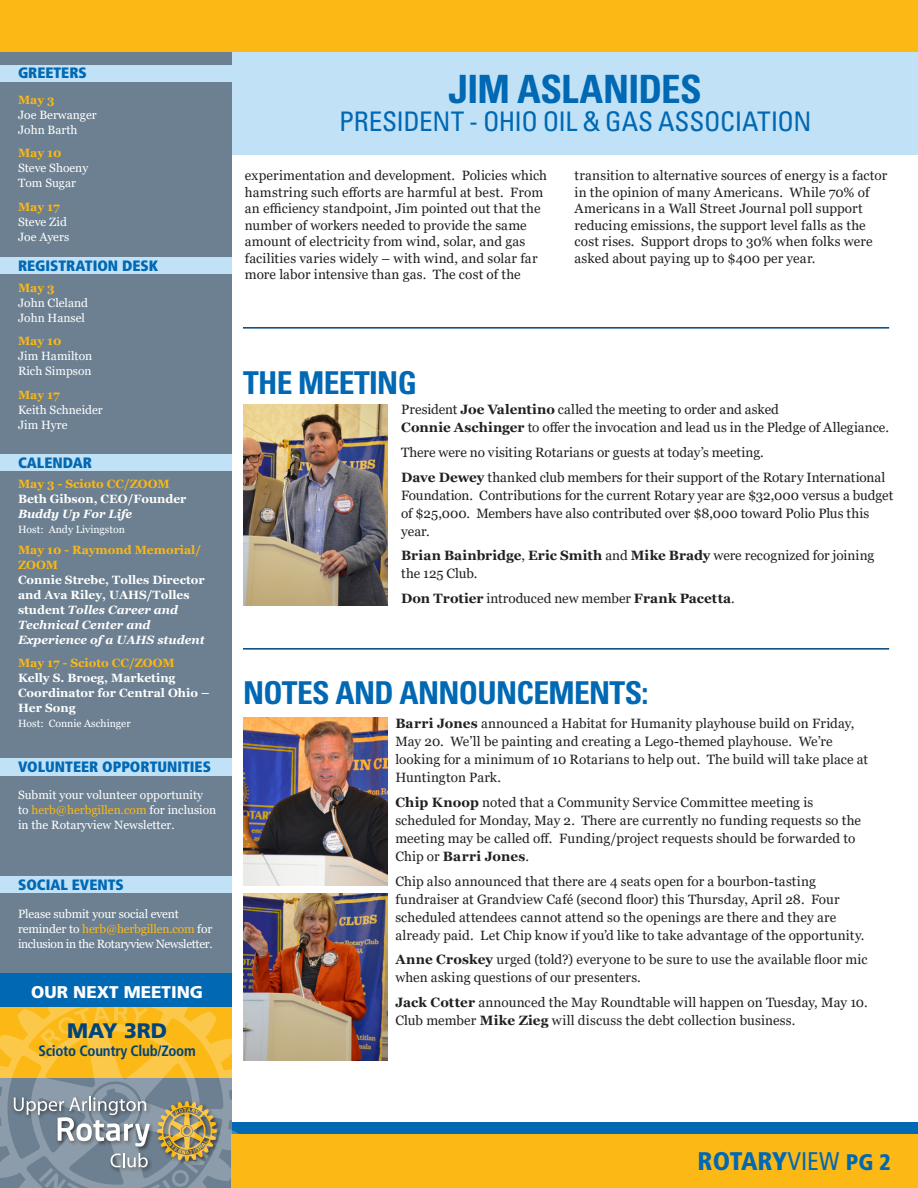
<style>
.page{position:relative;width:918px;height:1188px;background:#fff}
.page>*{position:absolute;margin:0;border:0;box-sizing:border-box;transform-origin:0 0}
.t1{font:700 condensed 39px "Univers LT Std";letter-spacing:-.02em;color:#0168b3}
.t2{font:700 condensed 31.5px "Univers LT Std";letter-spacing:-.02em;color:#0168b3}
.t3{font:condensed 27px "Univers LT Std";letter-spacing:-.015em;color:#0168b3}
.t4{font:900 condensed 25.5px "Frutiger";letter-spacing:-.02em;color:#0168b3}
.t5{font:900 21px "Frutiger";color:#00447b}
.t6{font:900 16.95px "Frutiger";color:#fff}
.t7{font:900 condensed 15px "Frutiger";color:#0168b3}
.t8{font:700 condensed 15px "Frutiger";letter-spacing:-.02em;color:#00447b}
.t9{font:13.5px/18px "Georgia";letter-spacing:.005em;color:#231f20}
.t10{font:700 13.5px "Georgia";letter-spacing:.005em;color:#231f20}
.t11{font:12px/15px "Georgia";color:#fff}
.t12{font:700 12px/15px "Georgia";color:#fff}
.t13{font:10.5px "Georgia";color:#fff}
.s1{font-weight:700;color:#fcb814}
.s2{color:#fcb814}
.s3{font-style:italic}
.s4{font-weight:700}
.s5{font-weight:400}
.s6{font-size:22.5px}
</style>
<div class="page">
<div style="left:1px;top:0;width:917px;height:154px;background:#c1e2f6"></div>
<div style="left:231px;top:1122px;width:687px;height:39px;background:#0168b3"></div>
<div style="left:0;top:0;width:231px;height:1188px;background:#6c8091"></div>
<div style="left:0;top:876px;width:231px;height:17px;background:#c1e2f6"></div>
<div style="left:0;top:65px;width:231px;height:16px;background:#c1e2f6"></div>
<div style="left:0;top:257px;width:231px;height:17px;background:#c1e2f6"></div>
<div style="left:0;top:454px;width:231px;height:16px;background:#c1e2f6"></div>
<div style="left:0;top:758px;width:231px;height:18px;background:#c1e2f6"></div>
<svg style="left:0;top:973px;width:239px;height:215px"></svg>
<div style="left:0;top:973px;width:231px;height:34px;background:#0168b3"></div>
<div style="left:0;top:0;width:918px;height:52px;background:#fcb814"></div>
<div style="left:231px;top:1134px;width:687px;height:54px;background:#fcb814"></div>
<img style="left:243px;top:404px;width:144px;height:202px">
<hr style="left:243px;top:648px;width:646px;height:2px;background:#00447b">
<hr style="left:243px;top:327px;width:646px;height:2px;background:#00447b">
<img style="left:243px;top:893px;width:144px;height:168px">
<img style="left:243px;top:718px;width:144px;height:167px">
<p class="t7" style="left:18px;top:64px;width:70px">GREETERS</p>
<p class="t11" style="left:18px;top:92px;width:80px"><span class="s1">May 3<br></span>Joe Berwanger<br>John Barth</p>
<p class="t11" style="left:18px;top:146px;width:72px"><span class="s1">May 10<br></span>Steve Shoeny<br>Tom Sugar</p>
<p class="t11" style="left:18px;top:200px;width:53px"><span class="s1">May 17<br></span>Steve Zid<br>Joe Ayers</p>
<p class="t11" style="left:18px;top:280px;width:72px"><span class="s1">May 3<br></span>John Cleland<br>John Hansel</p>
<p class="t11" style="left:18px;top:334px;width:76px"><span class="s1">May 10<br></span>Jim Hamilton<br>Rich Simpson</p>
<p class="t11" style="left:18px;top:387px;width:86px"><span class="s1">May 17<br></span>Keith Schneider<br>Jim Hyre</p>
<p class="t7" style="left:18px;top:256px;width:142px">REGISTRATION DESK</p>
<p class="t7" style="left:18px;top:453px;width:76px">CALENDAR</p>
<p class="t12" style="left:18px;top:476px;width:170px"><span class="s2">May 3 - Scioto CC/ZOOM<br></span>Beth Gibson, CEO/Founder<br><span class="s3">Buddy Up For Life</span></p>
<p class="t13" style="left:18px;top:523px;width:108px">Host: Andy Livingston</p>
<p class="t12" style="left:18px;top:541px;width:188px"><span class="s2">May 10 - Raymond Memorial/<br>ZOOM<br></span>Connie Strebe, Tolles Director and Ava Riley, UAHS/Tolles student <span class="s3">Tolles Career and<br>Technical Center and<br>Experience of a UAHS student</span></p>
<p class="t12" style="left:18px;top:655px;width:193px"><span class="s2">May 17 - Scioto CC/ZOOM<br></span>Kelly S. Broeg, Marketing<br>Coordinator for Central Ohio –<br>Her Song</p>
<p class="t13" style="left:18px;top:717px;width:114px">Host: Connie Aschinger</p>
<p class="t7" style="left:18px;top:758px;width:195px">VOLUNTEER OPPORTUNITIES</p>
<p class="t11" style="left:18px;top:788px;width:200px">Submit your volunteer opportunity to <span class="s2">herb@herbgillen.com</span> for inclusion in the Rotaryview Newsletter.</p>
<p class="t7" style="left:18px;top:875px;width:107px">SOCIAL EVENTS</p>
<p class="t11" style="left:18px;top:907px;width:196px">Please submit your social event reminder to <span class="s2">herb@herbgillen.com</span> for inclusion in the Rotaryview Newsletter.</p>
<p class="t6" style="left:31px;top:982px;width:173px">OUR NEXT MEETING</p>
<p class="t5" style="left:67px;top:1018px;width:102px">MAY 3RD</p>
<p class="t8" style="left:39px;top:1042px;width:159px">Scioto Country Club/Zoom</p>
<p class="t1" style="left:449px;top:65px;width:255px">JIM ASLANIDES</p>
<p class="t3" style="left:339px;top:105px;width:474px">PRESIDENT - OHIO OIL &amp; GAS ASSOCIATION</p>
<p class="t9" style="left:245px;top:167px;width:304px;line-height:16.5px">experimentation and development. Policies which hamstring such efforts are harmful at best. From an efficiency standpoint, Jim pointed out that the number of workers needed to provide the same amount of electricity from wind, solar, and gas facilities varies widely – with wind, and solar far more labor intensive than gas. The cost of the</p>
<p class="t9" style="left:575px;top:167px;width:314px;line-height:16.5px">transition to alternative sources of energy is a factor in the opinion of many Americans. While 70% of Americans in a Wall Street Journal poll support reducing emissions, the support level falls as the cost rises. Support drops to 30% when folks were asked about paying up to $400 per year.</p>
<p class="t2" style="left:243px;top:363px;width:175px">THE MEETING</p>
<p class="t9" style="left:401px;top:401px;width:489px">President <span class="s4">Joe Valentino</span> called the meeting to order and asked<br><span class="s4">Connie Aschinger</span> to offer the invocation and lead us in the Pledge of Allegiance.</p>
<p class="t9" style="left:401px;top:444px;width:364px">There were no visiting Rotarians or guests at today’s meeting.</p>
<p class="t9" style="left:401px;top:468px;width:494px"><span class="s4">Dave Dewey</span> thanked club members for their support of the Rotary International Foundation. Contributions for the current Rotary year are $32,000 versus a budget of $25,000. Members have also contributed over $8,000 toward Polio Plus this year.</p>
<p class="t9" style="left:401px;top:547px;width:475px"><span class="s4">Brian Bainbridge</span>, <span class="s4">Eric Smith</span> and <span class="s4">Mike Brady</span> were recognized for joining the 125 Club.</p>
<p class="t10" style="left:401px;top:588px;width:335px">Don Trotier <span class="s5">introduced new member</span> Frank Pacetta<span class="s5">.</span></p>
<p class="t2" style="left:243px;top:674px;width:407px">NOTES AND ANNOUNCEMENTS:</p>
<p class="t9" style="left:395px;top:715px;width:474px"><span class="s4">Barri Jones</span> announced a Habitat for Humanity playhouse build on Friday, May 20. We’ll be painting and creating a Lego-themed playhouse. We’re looking for a minimum of 10 Rotarians to help out. The build will take place at Huntington Park.</p>
<p class="t9" style="left:395px;top:793px;width:467px"><span class="s4">Chip Knoop</span> noted that a Community Service Committee meeting is scheduled for Monday, May 2. There are currently no funding requests so the meeting may be called off. Funding/project requests should be forwarded to Chip or <span class="s4">Barri Jones</span>.</p>
<p class="t9" style="left:395px;top:872px;width:471px">Chip also announced that there are 4 seats open for a bourbon-tasting fundraiser at Grandview Café (second floor) this Thursday, April 28. Four scheduled attendees cannot attend so the openings are there and they are already paid. Let Chip know if you’d like to take advantage of the opportunity.</p>
<p class="t9" style="left:395px;top:951px;width:474px"><span class="s4">Anne Croskey</span> urged (told?) everyone to be sure to use the available floor mic when asking questions of our presenters.</p>
<p class="t9" style="left:395px;top:994px;width:474px"><span class="s4">Jack Cotter</span> announced the May Roundtable will happen on Tuesday, May 10.<br>Club member <span class="s4">Mike Zieg</span> will discuss the debt collection business.</p>
<p class="t4" style="left:698px;top:1146px;width:195px">ROTARY<span class="s5">VIEW</span> <span class="s6">PG 2</span></p>
</div>
